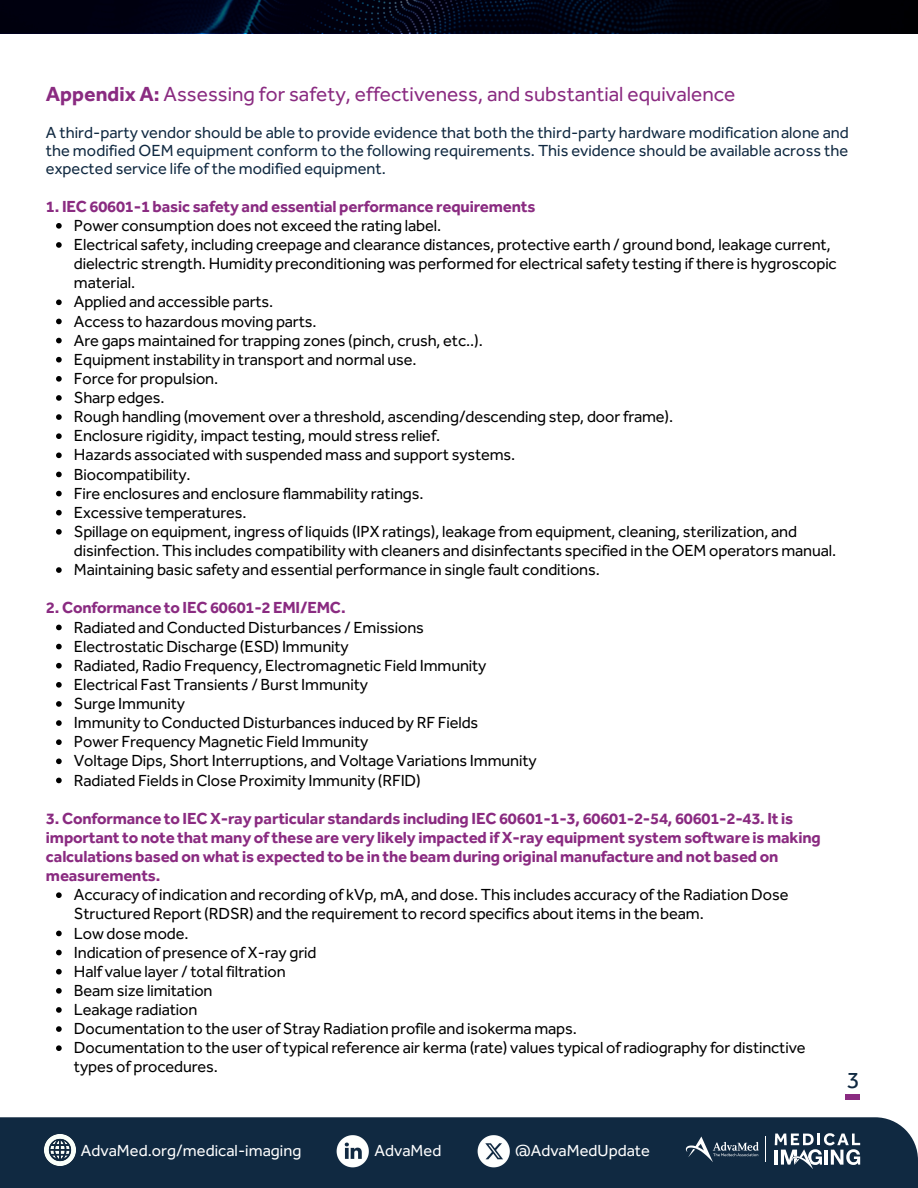
<style>
.page{position:relative;width:918px;height:1188px;background:#fff}
.page>*{position:absolute;margin:0;border:0;box-sizing:border-box;transform-origin:0 0}
.t1{font:24px "Effra";color:#102941}
.t2{font:21px "Effra Trial";color:#8a2b81}
.t3{font:16.5px/19.2px "Effra Trial";letter-spacing:-.01em;color:#000}
.t4{font:700 16.5px/19.2px "Effra Trial";letter-spacing:-.01em;color:#8a2b81}
.t5{font:16.5px/18px "Effra Trial";color:#102941;text-align:justify}
.t6{font:16.5px "Effra Trial";color:#fff}
.s1{font-weight:700}
</style>
<div class="page">
<svg style="left:0;top:0;width:918px;height:33px;background:#000311"></svg>
<div style="left:845px;top:1094px;width:15px;height:6px;background:#8a2b81"></div>
<div style="left:0;top:1117px;width:918px;height:71px;background:#102941"></div>
<svg style="left:775px;top:1133px;width:85px;height:36px"></svg>
<svg style="left:686px;top:1137px;width:73px;height:25px"></svg>
<img style="left:44px;top:1134px;width:32px;height:32px">
<img style="left:336px;top:1135px;width:33px;height:33px">
<img style="left:477px;top:1135px;width:33px;height:33px">
<svg style="left:56px;top:223px;width:6px;height:6px"></svg>
<svg style="left:56px;top:242px;width:6px;height:6px"></svg>
<svg style="left:56px;top:300px;width:6px;height:5px"></svg>
<svg style="left:56px;top:319px;width:6px;height:5px"></svg>
<svg style="left:56px;top:338px;width:6px;height:5px"></svg>
<svg style="left:56px;top:357px;width:6px;height:6px"></svg>
<svg style="left:56px;top:376px;width:6px;height:6px"></svg>
<svg style="left:56px;top:395px;width:6px;height:6px"></svg>
<svg style="left:56px;top:414px;width:6px;height:6px"></svg>
<svg style="left:56px;top:433px;width:6px;height:6px"></svg>
<svg style="left:56px;top:453px;width:6px;height:5px"></svg>
<svg style="left:56px;top:472px;width:6px;height:5px"></svg>
<svg style="left:56px;top:491px;width:6px;height:5px"></svg>
<svg style="left:56px;top:510px;width:6px;height:6px"></svg>
<svg style="left:56px;top:529px;width:6px;height:6px"></svg>
<svg style="left:56px;top:567px;width:6px;height:6px"></svg>
<svg style="left:56px;top:625px;width:6px;height:5px"></svg>
<svg style="left:56px;top:644px;width:6px;height:5px"></svg>
<svg style="left:56px;top:663px;width:6px;height:6px"></svg>
<svg style="left:56px;top:682px;width:6px;height:6px"></svg>
<svg style="left:56px;top:701px;width:6px;height:6px"></svg>
<svg style="left:56px;top:720px;width:6px;height:6px"></svg>
<svg style="left:56px;top:739px;width:6px;height:6px"></svg>
<svg style="left:56px;top:759px;width:6px;height:5px"></svg>
<svg style="left:56px;top:778px;width:6px;height:5px"></svg>
<svg style="left:56px;top:892px;width:6px;height:6px"></svg>
<svg style="left:56px;top:931px;width:6px;height:5px"></svg>
<svg style="left:56px;top:950px;width:6px;height:5px"></svg>
<svg style="left:56px;top:969px;width:6px;height:6px"></svg>
<svg style="left:56px;top:988px;width:6px;height:6px"></svg>
<svg style="left:56px;top:1007px;width:6px;height:6px"></svg>
<svg style="left:56px;top:1026px;width:6px;height:6px"></svg>
<svg style="left:56px;top:1045px;width:6px;height:6px"></svg>
<p class="t2" style="left:46px;top:81px;width:691px"><span class="s1">Appendix A:</span> Assessing for safety, effectiveness, and substantial equivalence</p>
<p class="t5" style="left:46px;top:123px;width:805px">A third-party vendor should be able to provide evidence that both the third-party hardware modification alone and the modified OEM equipment conform to the following requirements. This evidence should be available across the expected service life of the modified equipment.</p>
<p class="t4" style="left:46px;top:197px;width:491px">1. IEC 60601-1 basic safety and essential performance requirements</p>
<p class="t3" style="left:74px;top:216px;width:369px">Power consumption does not exceed the rating label.</p>
<p class="t3" style="left:74px;top:235px;width:764px">Electrical safety, including creepage and clearance distances, protective earth / ground bond, leakage current, dielectric strength. Humidity preconditioning was performed for electrical safety testing ifthere is hygroscopic material.</p>
<p class="t3" style="left:74px;top:292px;width:201px">Applied and accessible parts.</p>
<p class="t3" style="left:74px;top:311px;width:244px">Access to hazardous moving parts.</p>
<p class="t3" style="left:74px;top:331px;width:410px">Are gaps maintained for trapping zones (pinch, crush, etc..).</p>
<p class="t3" style="left:74px;top:350px;width:344px">Equipment instability in transport and normal use.</p>
<p class="t3" style="left:74px;top:369px;width:146px">Force for propulsion.</p>
<p class="t3" style="left:74px;top:388px;width:92px">Sharp edges.</p>
<p class="t3" style="left:74px;top:407px;width:601px">Rough handling (movement over a threshold, ascending/descending step, door frame).</p>
<h2 class="t3" style="left:74px;top:426px;width:368px">Enclosure rigidity, impact testing, mould stress relief.</h2>
<p class="t3" style="left:74px;top:445px;width:443px">Hazards associated with suspended mass and support systems.</p>
<p class="t3" style="left:74px;top:464px;width:118px">Biocompatibility.</p>
<p class="t3" style="left:74px;top:484px;width:351px">Fire enclosures and enclosure flammability ratings.</p>
<p class="t3" style="left:74px;top:503px;width:174px">Excessive temperatures.</p>
<p class="t3" style="left:74px;top:522px;width:764px">Spillage on equipment, ingress of liquids (IPX ratings), leakage from equipment, cleaning, sterilization, and disinfection. This includes compatibility with cleaners and disinfectants specified in the OEM operators manual.</p>
<p class="t3" style="left:74px;top:560px;width:527px">Maintaining basic safety and essential performance in single fault conditions.</p>
<p class="t4" style="left:46px;top:598px;width:301px">2. Conformance to IEC 60601-2 EMI/EMC.</p>
<p class="t3" style="left:74px;top:617px;width:352px">Radiated and Conducted Disturbances / Emissions</p>
<p class="t3" style="left:74px;top:637px;width:276px">Electrostatic Discharge (ESD) Immunity</p>
<h2 class="t3" style="left:74px;top:656px;width:414px">Radiated, Radio Frequency, Electromagnetic Field Immunity</h2>
<p class="t3" style="left:74px;top:675px;width:296px">Electrical Fast Transients / Burst Immunity</p>
<p class="t3" style="left:74px;top:694px;width:113px">Surge Immunity</p>
<p class="t3" style="left:74px;top:713px;width:406px">Immunity to Conducted Disturbances induced by RF Fields</p>
<p class="t3" style="left:74px;top:732px;width:296px">Power Frequency Magnetic Field Immunity</p>
<p class="t3" style="left:74px;top:751px;width:464px">Voltage Dips, Short Interruptions, and Voltage Variations Immunity</p>
<p class="t3" style="left:74px;top:770px;width:348px">Radiated Fields in Close Proximity Immunity (RFID)</p>
<p class="t4" style="left:46px;top:809px;width:776px">3. Conformance to IEC X-ray particular standards including IEC 60601-1-3, 60601-2-54, 60601-2-43. It is important to note that many of these are very likely impacted ifX-ray equipment system software is making calculations based on what is expected to be in the beam during original manufacture and not based on measurements.</p>
<p class="t3" style="left:74px;top:885px;width:716px">Accuracy of indication and recording of kVp, mA, and dose. This includes accuracy ofthe Radiation Dose<br>Structured Report (RDSR) and the requirement to record specifics about items in the beam.</p>
<p class="t3" style="left:74px;top:923px;width:116px">Low dose mode.</p>
<p class="t3" style="left:74px;top:943px;width:244px">Indication of presence of X-ray grid</p>
<p class="t3" style="left:74px;top:962px;width:213px">Half value layer / total filtration</p>
<p class="t3" style="left:74px;top:981px;width:140px">Beam size limitation</p>
<p class="t3" style="left:74px;top:1000px;width:125px">Leakage radiation</p>
<p class="t3" style="left:74px;top:1019px;width:504px">Documentation to the user of Stray Radiation profile and isokerma maps.</p>
<p class="t3" style="left:74px;top:1038px;width:733px">Documentation to the user oftypical reference air kerma (rate) values typical of radiography for distinctive types of procedures.</p>
<h1 class="t1" style="left:847px;top:1072px;width:15px">3</h1>
<p class="t6" style="left:81px;top:1141px;width:222px">AdvaMed.org/medical-imaging</p>
<p class="t6" style="left:375px;top:1141px;width:68px">AdvaMed</p>
<p class="t6" style="left:515px;top:1141px;width:137px">@AdvaMedUpdate</p>
</div>
